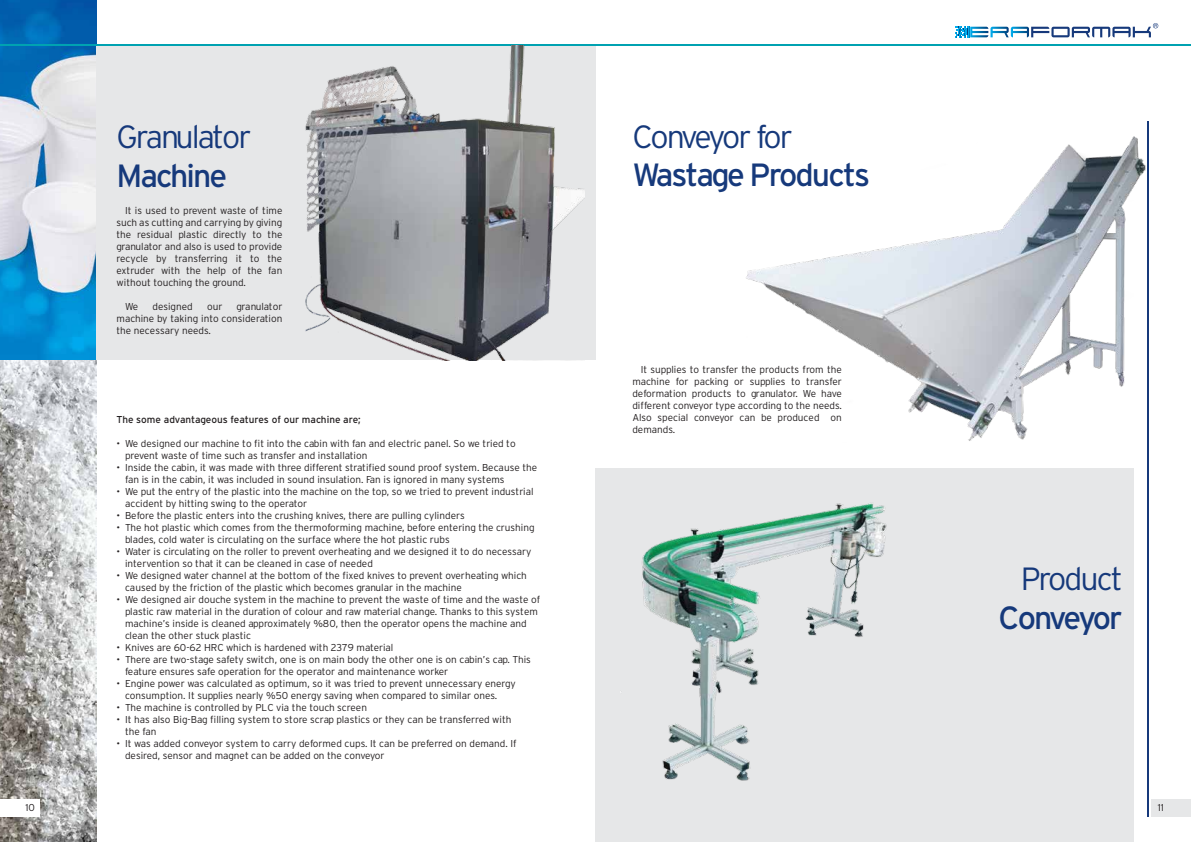
<style>
.page{position:relative;width:1191px;height:842px;background:#fff}
.page>*{position:absolute;margin:0;border:0;box-sizing:border-box;transform-origin:0 0}
.t1{font:32.1px "Interstate Regular Tr";letter-spacing:-.06em;color:#16397b}
.t2{font:32.1px "Interstate Light Tr";letter-spacing:-.06em;color:#16397b}
.t3{font:32.1px "Interstate Light Tr";letter-spacing:-.1em;color:#16397b}
.t4{font:32.1px "Interstate Regular Tr";letter-spacing:-.09em;color:#16397b}
.t5{font:10px/12px "Interstate Light Tr";color:#231f20}
.t6{font:10px "Interstate Regular Tr";color:#231f20}
</style>
<div class="page">
<img style="left:0;top:0;width:96px;height:842px">
<div style="left:96px;top:46px;width:499px;height:314px;background:#e6e7e8"></div>
<hr style="left:0;top:44px;width:595px;height:2px;background:#00a2b1">
<div style="left:0;top:799px;width:39px;height:18px;background:#fff"></div>
<img style="left:305px;top:46px;width:279px;height:314px">
<div style="left:595px;top:469px;width:539px;height:373px;background:#e6e7e8"></div>
<hr style="left:595px;top:44px;width:596px;height:2px;background:#00a2b1">
<hr style="left:1147px;top:121px;width:1px;height:696px;background:#16397b">
<div style="left:1151px;top:799px;width:40px;height:18px;background:#e6e7e8"></div>
<img style="left:746px;top:121px;width:403px;height:321px">
<img style="left:642px;top:503px;width:245px;height:278px">
<svg style="left:955px;top:23px;width:203px;height:14px"></svg>
<p class="t5" style="left:25px;top:802px;width:11px">10</p>
<h1 class="t2" style="left:116px;top:119px;width:136px">Granulator</h1>
<h1 class="t1" style="left:116px;top:157px;width:112px">Machine</h1>
<p class="t5" style="left:116px;top:205px;width:167px;text-align:justify;text-indent:9px">It is used to prevent waste of time such as cutting and carrying by giving the residual plastic directly to the granulator and also is used to provide recycle by transferring it to the extruder with the help of the fan without touching the ground.</p>
<p class="t5" style="left:125px;top:301px;width:15px">We</p>
<p class="t5" style="left:152px;top:301px;width:42px">designed</p>
<p class="t5" style="left:207px;top:301px;width:17px">our</p>
<p class="t5" style="left:116px;top:301px;width:167px;text-align:justify;text-indent:120px">granulator machine by taking into consideration the necessary needs.</p>
<p class="t6" style="left:116px;top:414px;width:246px">The some advantageous features of our machine are;</p>
<p class="t5" style="left:125px;top:438px;width:392px;text-indent:-9px">• We designed our machine to fit into the cabin with fan and electric panel. So we tried to prevent waste of time such as transfer and installation</p>
<p class="t5" style="left:125px;top:462px;width:414px;text-indent:-9px">• Inside the cabin, it was made with three different stratified sound proof system. Because the fan is in the cabin, it was included in sound insulation. Fan is ignored in many systems</p>
<p class="t5" style="left:125px;top:486px;width:410px;text-indent:-9px">• We put the entry of the plastic into the machine on the top, so we tried to prevent industrial accident by hitting swing to the operator</p>
<p class="t5" style="left:116px;top:510px;width:350px">• Before the plastic enters into the crushing knives, there are pulling cylinders</p>
<p class="t5" style="left:125px;top:522px;width:411px;text-indent:-9px">• The hot plastic which comes from the thermoforming machine, before entering the crushing blades, cold water is circulating on the surface where the hot plastic rubs</p>
<p class="t5" style="left:125px;top:546px;width:408px;text-indent:-9px">• Water is circulating on the roller to prevent overheating and we designed it to do necessary intervention so that it can be cleaned in case of needed</p>
<p class="t5" style="left:125px;top:570px;width:403px;text-indent:-9px">• We designed water channel at the bottom of the fixed knives to prevent overheating which caused by the friction of the plastic which becomes granular in the machine</p>
<p class="t5" style="left:125px;top:594px;width:417px;text-indent:-9px">• We designed air douche system in the machine to prevent the waste of time and the waste of plastic raw material in the duration of colour and raw material change. Thanks to this system machine’s inside is cleaned approximately %80, then the operator opens the machine and clean the other stuck plastic</p>
<p class="t5" style="left:116px;top:642px;width:278px">• Knives are 60-62 HRC which is hardened with 2379 material</p>
<p class="t5" style="left:125px;top:654px;width:407px;text-indent:-9px">• There are two-stage safety switch, one is on main body the other one is on cabin’s cap. This feature ensures safe operation for the operator and maintenance worker</p>
<p class="t5" style="left:125px;top:678px;width:392px;text-indent:-9px">• Engine power was calculated as optimum, so it was tried to prevent unnecessary energy consumption. It supplies nearly %50 energy saving when compared to similar ones.</p>
<p class="t5" style="left:116px;top:702px;width:252px">• The machine is controlled by PLC via the touch screen</p>
<p class="t5" style="left:125px;top:714px;width:388px;text-indent:-9px">• It has also Big-Bag filling system to store scrap plastics or they can be transferred with the fan</p>
<p class="t5" style="left:125px;top:738px;width:393px;text-indent:-9px">• It was added conveyor system to carry deformed cups. It can be preferred on demand. If desired, sensor and magnet can be added on the conveyor</p>
<h1 class="t3" style="left:632px;top:118px;width:162px">Conveyor for</h1>
<h1 class="t1" style="left:632px;top:157px;width:239px">Wastage Products</h1>
<p class="t5" style="left:632px;top:364px;width:211px;text-align:justify;text-indent:9px">It supplies to transfer the products from the machine for packing or supplies to transfer deformation products to granulator. We have different conveyor type according to the needs.<br>Also special conveyor can be produced on demands.</p>
<h1 class="t2" style="left:1020px;top:561px;width:104px">Product</h1>
<h1 class="t4" style="left:998px;top:599px;width:126px">Conveyor</h1>
<p class="t5" style="left:1157px;top:802px;width:8px">11</p>
</div>
